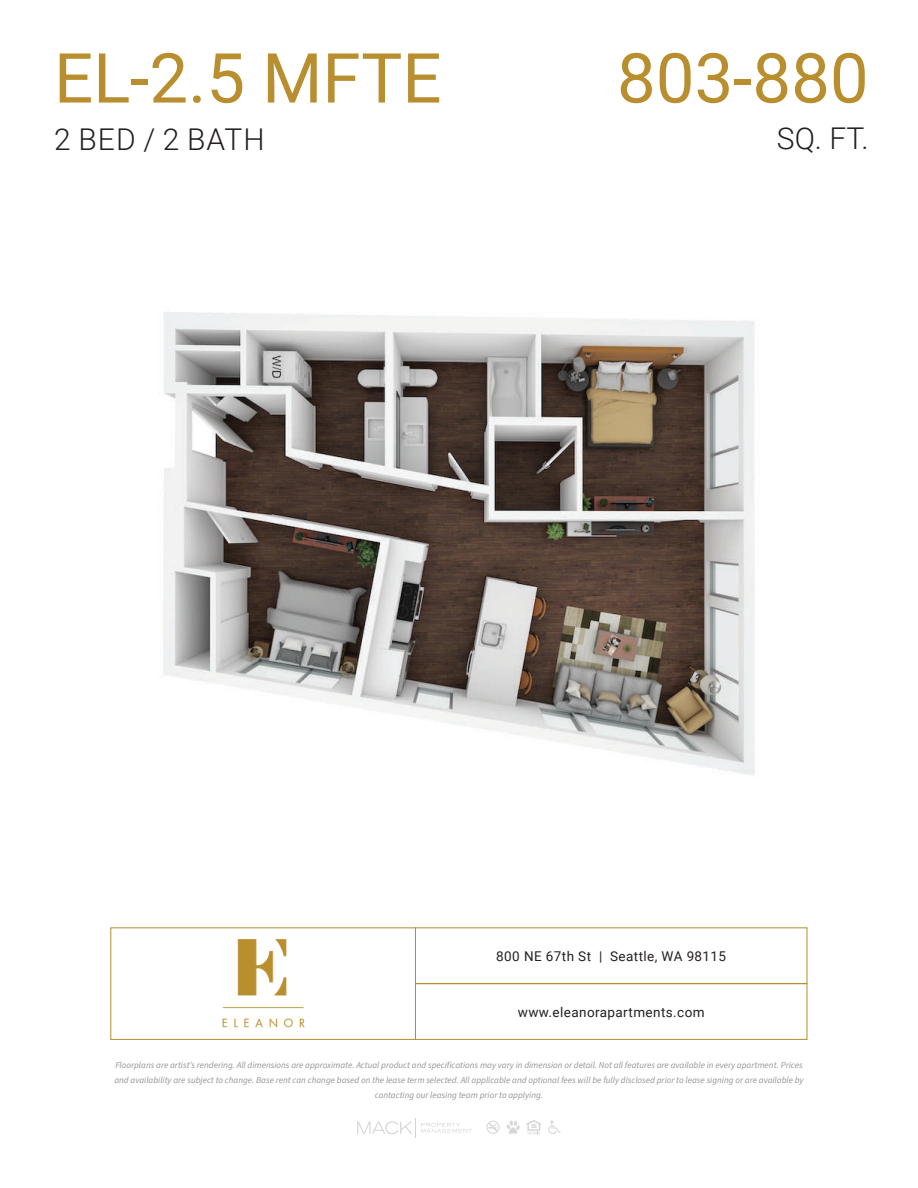
<style>
.page{position:relative;width:918px;height:1188px;background:#fff}
.page>*{position:absolute;margin:0;border:0;box-sizing:border-box;transform-origin:0 0}
.t1{font:69px "Roboto";color:#b88e2e}
.t2{font:300 30px "Roboto";letter-spacing:.035em;color:#231f20}
.t3{font:13.5px "Roboto";letter-spacing:.03em;color:#231f20}
.t4{font:italic 9px/15px "Source Sans Pro";color:#939598;text-align:center}
</style>
<div class="page">
<div style="left:110px;top:927px;width:306px;height:113px;border:1px solid #b88e2e"></div>
<div style="left:415px;top:983px;width:392px;height:57px;border:1px solid #b88e2e"></div>
<img style="left:222px;top:940px;width:82px;height:87px">
<svg style="left:526px;top:1120px;width:15px;height:14px"></svg>
<svg style="left:506px;top:1120px;width:14px;height:14px"></svg>
<svg style="left:548px;top:1120px;width:13px;height:14px"></svg>
<svg style="left:486px;top:1121px;width:14px;height:13px"></svg>
<svg style="left:357px;top:1118px;width:115px;height:20px"></svg>
<img style="left:163px;top:312px;width:592px;height:464px">
<h1 class="t1" style="left:54px;top:30px;width:389px">EL-2.5 MFTE</h1>
<h1 class="t1" style="left:617px;top:30px;width:253px">803-880</h1>
<h2 class="t2" style="left:54px;top:118px;width:212px">2 BED / 2 BATH</h2>
<h2 class="t2" style="left:777px;top:117px;width:93px">SQ. FT.</h2>
<h3 class="t3" style="left:496px;top:947px;width:231px">800 NE 67th St | Seattle, WA 98115</h3>
<h3 class="t3" style="left:518px;top:1003px;width:188px">www.eleanorapartments.com</h3>
<p class="t4" style="left:114px;top:1058px;width:691px">Floorplans are artist’s rendering. All dimensions are approximate. Actual product and specifications may vary in dimension or detail. Not all features are available in every apartment. Prices and availability are subject to change. Base rent can change based on the lease term selected. All applicable and optional fees will be fully disclosed prior to lease signing or are available by contacting our leasing team prior to applying.</p>
</div>
